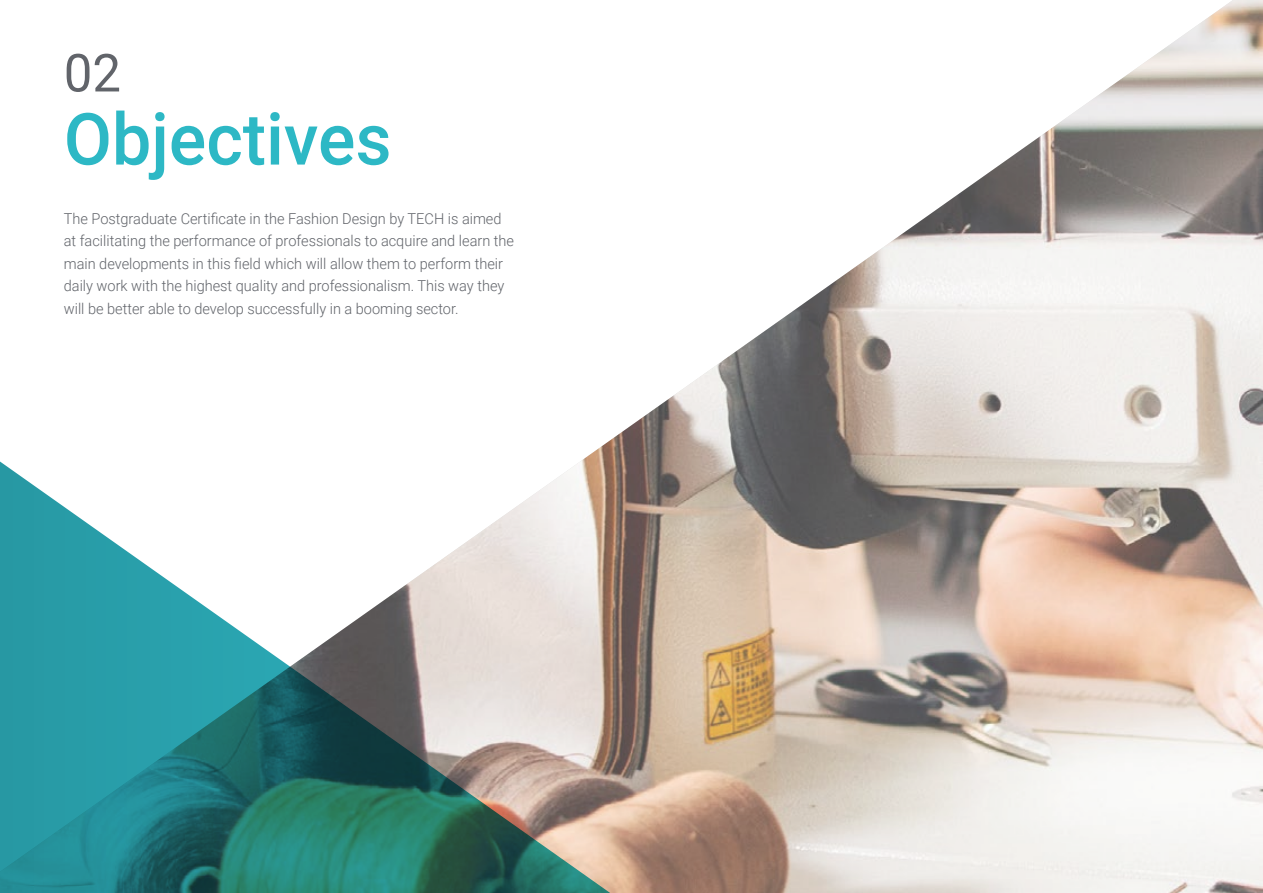
<style>
.page{position:relative;width:1263px;height:893px;background:#fff}
.page>*{position:absolute;margin:0;border:0;box-sizing:border-box;transform-origin:0 0}
.t1{font:500 72px "Roboto";color:#2db8c5}
.t2{font:52.5px "Roboto";color:#61646a}
.t3{font:300 15px/22.5px "Roboto";color:#61646a}
</style>
<div class="page">
<img style="left:602px;top:0;width:661px;height:893px">
<svg style="left:0;top:446px;width:640px;height:447px"></svg>
<h2 class="t2" style="left:64px;top:36px;width:59px">02</h2>
<h1 class="t1" style="left:64px;top:89px;width:329px">Objectives</h1>
<p class="t3" style="left:64px;top:207px;width:452px">The Postgraduate Certificate in the Fashion Design by TECH is aimed at facilitating the performance of professionals to acquire and learn the main developments in this field which will allow them to perform their daily work with the highest quality and professionalism. This way they will be better able to develop successfully in a booming sector.</p>
</div>
